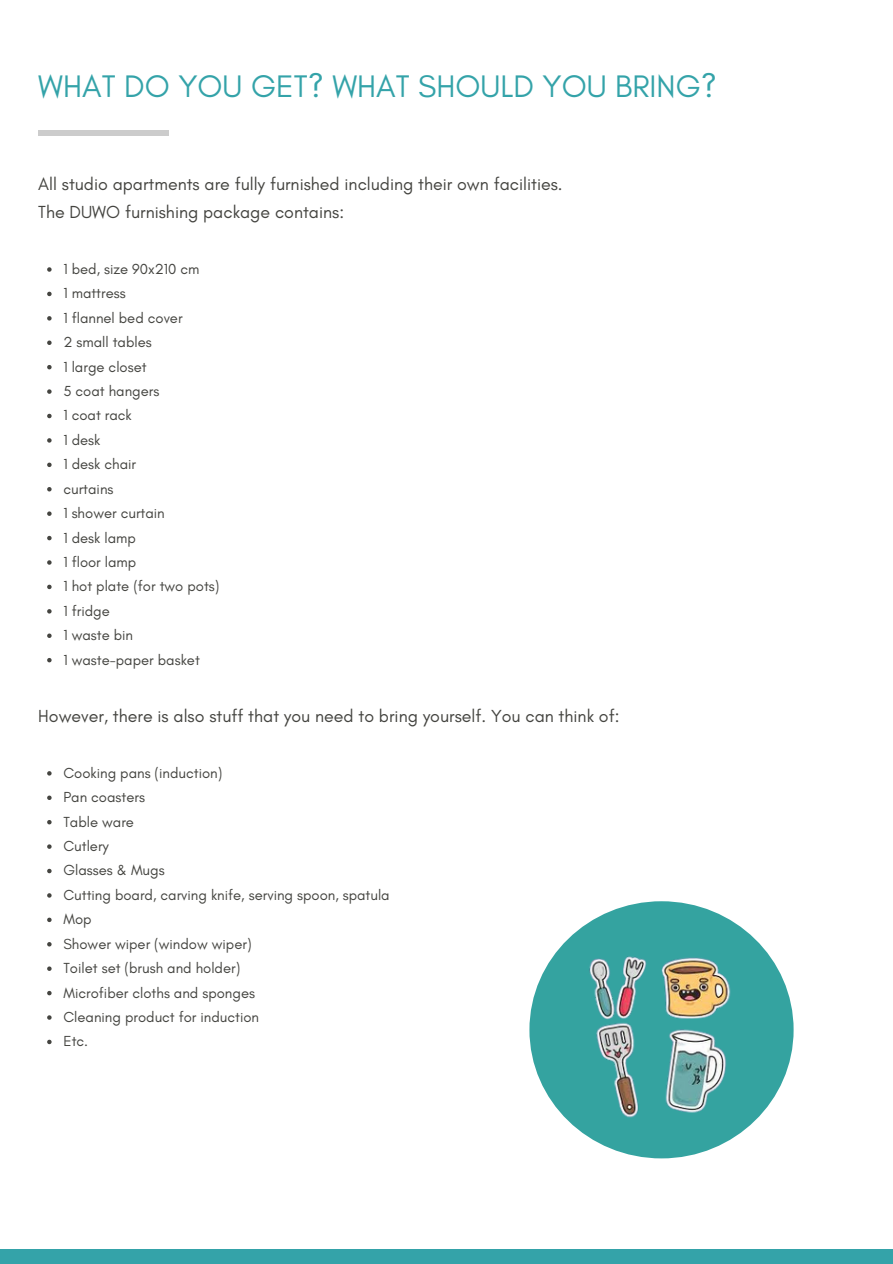
<style>
.page{position:relative;width:893px;height:1264px;background:#fff}
.page>*{position:absolute;margin:0;border:0;box-sizing:border-box;transform-origin:0 0}
.t1{font:31.8px "Glacial Indifference";color:#34a3a9}
.t2{font:17.7px/28.8px "Glacial Indifference";color:#444440}
.t3{font:14.85px "Glacial Indifference";color:#444440}
</style>
<div class="page">
<div style="left:0;top:1249px;width:892px;height:14px;background:#34a3a9"></div>
<div style="left:38px;top:130px;width:130px;height:6px;background:#ccc"></div>
<svg style="left:47px;top:267px;width:5px;height:5px"></svg>
<svg style="left:47px;top:292px;width:5px;height:4px"></svg>
<svg style="left:47px;top:316px;width:5px;height:4px"></svg>
<svg style="left:47px;top:340px;width:5px;height:5px"></svg>
<svg style="left:47px;top:365px;width:5px;height:4px"></svg>
<svg style="left:47px;top:389px;width:5px;height:5px"></svg>
<svg style="left:47px;top:414px;width:5px;height:4px"></svg>
<svg style="left:47px;top:438px;width:5px;height:4px"></svg>
<svg style="left:47px;top:462px;width:5px;height:5px"></svg>
<svg style="left:47px;top:487px;width:5px;height:4px"></svg>
<svg style="left:47px;top:511px;width:5px;height:5px"></svg>
<svg style="left:47px;top:536px;width:5px;height:4px"></svg>
<svg style="left:47px;top:560px;width:5px;height:4px"></svg>
<svg style="left:47px;top:584px;width:5px;height:5px"></svg>
<svg style="left:47px;top:609px;width:5px;height:4px"></svg>
<svg style="left:47px;top:633px;width:5px;height:5px"></svg>
<svg style="left:47px;top:658px;width:5px;height:4px"></svg>
<svg style="left:47px;top:771px;width:5px;height:4px"></svg>
<svg style="left:47px;top:795px;width:5px;height:5px"></svg>
<svg style="left:47px;top:820px;width:5px;height:4px"></svg>
<svg style="left:47px;top:844px;width:5px;height:4px"></svg>
<svg style="left:47px;top:868px;width:5px;height:5px"></svg>
<svg style="left:47px;top:893px;width:5px;height:4px"></svg>
<svg style="left:47px;top:917px;width:5px;height:5px"></svg>
<svg style="left:47px;top:942px;width:5px;height:4px"></svg>
<svg style="left:47px;top:966px;width:5px;height:4px"></svg>
<svg style="left:47px;top:990px;width:5px;height:5px"></svg>
<svg style="left:47px;top:1015px;width:5px;height:4px"></svg>
<svg style="left:47px;top:1039px;width:5px;height:5px"></svg>
<div style="left:529px;top:901px;width:264px;height:257px;background:#34a3a0;border-radius:50%"></div>
<img style="left:569px;top:933px;width:184px;height:193px">
<p class="t1" style="left:38px;top:67px;width:680px">WHAT DO YOU GET? WHAT SHOULD YOU BRING?</p>
<h1 class="t2" style="left:38px;top:169px;width:526px">All studio apartments are fully furnished including their own facilities.<br>The DUWO furnishing package contains:</h1>
<h2 class="t3" style="left:63px;top:260px;width:137px">1 bed, size 90x210 cm</h2>
<p class="t3" style="left:63px;top:284px;width:64px">1 mattress</p>
<p class="t3" style="left:63px;top:309px;width:121px">1 flannel bed cover</p>
<p class="t3" style="left:63px;top:333px;width:90px">2 small tables</p>
<p class="t3" style="left:63px;top:357px;width:85px">1 large closet</p>
<p class="t3" style="left:63px;top:382px;width:97px">5 coat hangers</p>
<p class="t3" style="left:63px;top:406px;width:70px">1 coat rack</p>
<p class="t3" style="left:63px;top:431px;width:38px">1 desk</p>
<p class="t3" style="left:63px;top:455px;width:74px">1 desk chair</p>
<p class="t3" style="left:63px;top:479px;width:52px">curtains</p>
<p class="t3" style="left:63px;top:504px;width:103px">1 shower curtain</p>
<p class="t3" style="left:63px;top:528px;width:74px">1 desk lamp</p>
<p class="t3" style="left:63px;top:553px;width:74px">1 floor lamp</p>
<p class="t3" style="left:63px;top:577px;width:157px">1 hot plate (for two pots)</p>
<p class="t3" style="left:63px;top:601px;width:48px">1 fridge</p>
<p class="t3" style="left:63px;top:626px;width:71px">1 waste bin</p>
<p class="t3" style="left:63px;top:650px;width:138px">1 waste-paper basket</p>
<p class="t2" style="left:38px;top:701px;width:582px">However, there is also stuff that you need to bring yourself. You can think of:</p>
<h2 class="t3" style="left:63px;top:763px;width:160px">Cooking pans (induction)</h2>
<p class="t3" style="left:63px;top:788px;width:83px">Pan coasters</p>
<p class="t3" style="left:63px;top:812px;width:72px">Table ware</p>
<p class="t3" style="left:63px;top:837px;width:47px">Cutlery</p>
<p class="t3" style="left:63px;top:861px;width:103px">Glasses &amp; Mugs</p>
<p class="t3" style="left:63px;top:885px;width:328px">Cutting board, carving knife, serving spoon, spatula</p>
<p class="t3" style="left:63px;top:910px;width:30px">Mop</p>
<p class="t3" style="left:63px;top:934px;width:190px">Shower wiper (window wiper)</p>
<p class="t3" style="left:63px;top:959px;width:178px">Toilet set (brush and holder)</p>
<p class="t3" style="left:63px;top:983px;width:193px">Microfiber cloths and sponges</p>
<p class="t3" style="left:63px;top:1007px;width:197px">Cleaning product for induction</p>
<p class="t3" style="left:63px;top:1032px;width:26px">Etc.</p>
</div>
